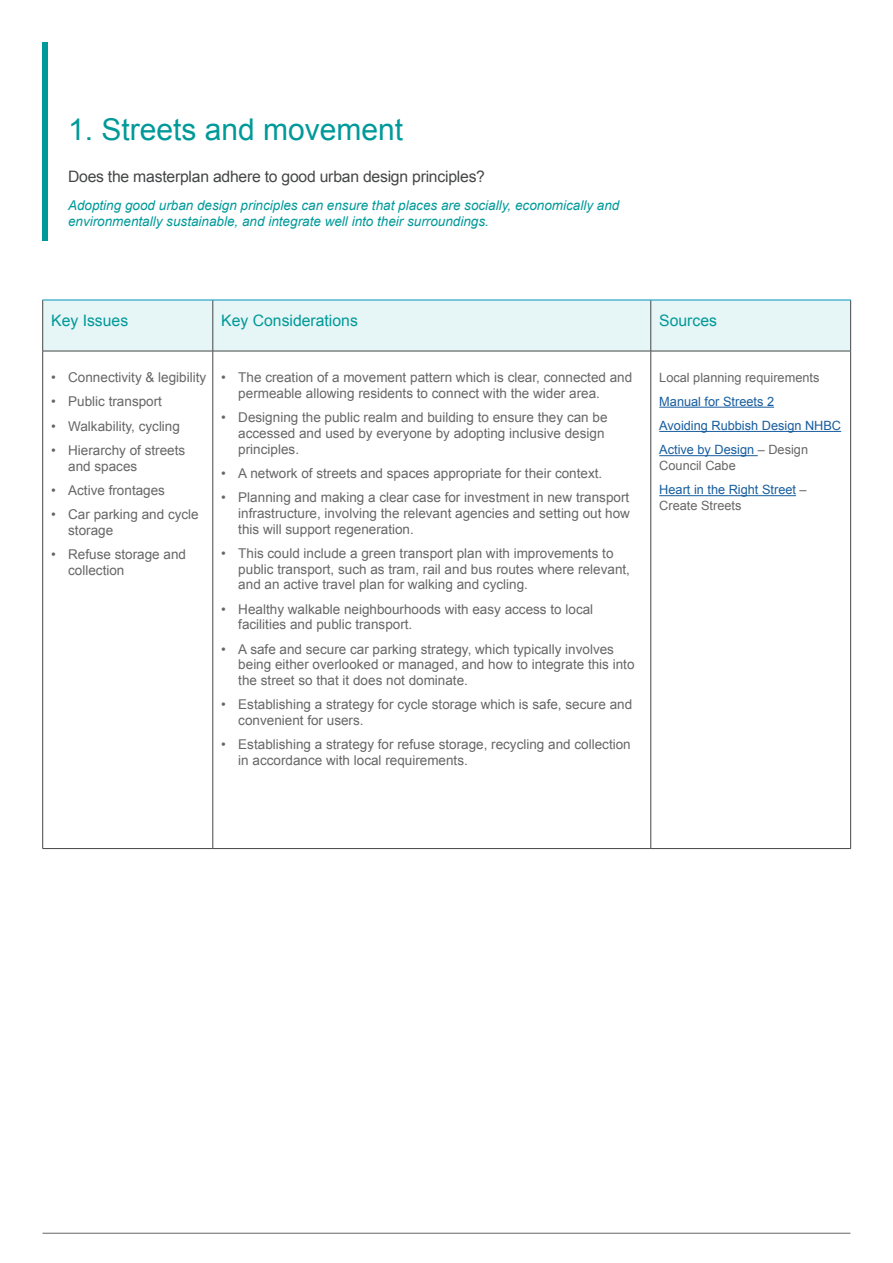
<style>
.page{position:relative;width:893px;height:1263px;background:#fff}
.page>*{position:absolute;margin:0;border:0;box-sizing:border-box;transform-origin:0 0}
.Page_title{font:30px "Arial";color:#099}
.Title_12_15{font:15.75px "Arial";letter-spacing:-.015em;color:#454647}
.Main_sections_title{font:15.75px "Arial";color:#099}
.t1{font:13.5px/15.8px "Arial";color:#666}
.Italic_text_10_13{font:italic 13.5px/15.8px "Arial";color:#099}
.Table_Small_Text{font:12.75px/15.8px "Arial";color:#175d9e}
.Table_Small_Text-2{font:12.75px/15.8px "Arial";color:#666}
.s1{color:#175d9e}
.s2{color:#666}
</style>
<div class="page">
<hr style="left:43px;top:1233px;width:807px;height:1px;background:#666">
<div style="left:43px;top:43px;width:5px;height:198px;background:#099"></div>
<div style="left:43px;top:301px;width:807px;height:50px;background:#e6f5f5"></div>
<hr style="left:42px;top:300px;width:1px;height:51px;background:#454647">
<hr style="left:213px;top:300px;width:1px;height:51px;background:#454647">
<hr style="left:650px;top:300px;width:1px;height:51px;background:#454647">
<hr style="left:850px;top:300px;width:1px;height:51px;background:#454647">
<hr style="left:43px;top:351px;width:170px;height:1px;background:#454647">
<hr style="left:42px;top:351px;width:1px;height:497px;background:#454647">
<hr style="left:213px;top:351px;width:438px;height:1px;background:#454647">
<hr style="left:213px;top:351px;width:1px;height:497px;background:#454647">
<hr style="left:651px;top:351px;width:200px;height:1px;background:#454647">
<hr style="left:650px;top:351px;width:1px;height:497px;background:#454647">
<hr style="left:850px;top:351px;width:1px;height:497px;background:#454647">
<hr style="left:43px;top:848px;width:170px;height:1px;background:#454647">
<hr style="left:213px;top:848px;width:438px;height:1px;background:#454647">
<hr style="left:651px;top:848px;width:200px;height:1px;background:#454647">
<hr style="left:43px;top:300px;width:170px;height:1px;background:#0093ba">
<hr style="left:213px;top:300px;width:438px;height:1px;background:#0093ba">
<hr style="left:651px;top:300px;width:200px;height:1px;background:#0093ba">
<hr style="left:659px;top:407px;width:115px;height:1px;background:#175d9e">
<hr style="left:659px;top:431px;width:182px;height:1px;background:#175d9e">
<hr style="left:659px;top:455px;width:99px;height:1px;background:#175d9e">
<hr style="left:659px;top:495px;width:137px;height:1px;background:#175d9e">
<p class="Page_title" style="left:68px;top:110px;width:337px">1. Streets and movement</p>
<p class="Title_12_15" style="left:68px;top:166px;width:419px">Does the masterplan adhere to good urban design principles?</p>
<p class="Italic_text_10_13" style="left:68px;top:198px;width:553px">Adopting good urban design principles can ensure that places are socially, economically and environmentally sustainable, and integrate well into their surroundings.</p>
<p class="Main_sections_title" style="left:51px;top:310px;width:79px">Key Issues</p>
<p class="Main_sections_title" style="left:221px;top:310px;width:138px">Key Considerations</p>
<p class="Main_sections_title" style="left:659px;top:310px;width:59px">Sources</p>
<p class="t1" style="left:51px;top:370px;width:157px">• Connectivity &amp; legibility</p>
<p class="t1" style="left:51px;top:394px;width:112px">• Public transport</p>
<p class="t1" style="left:51px;top:418px;width:130px">• Walkability, cycling</p>
<p class="t1" style="left:68px;top:442px;width:119px;text-indent:-17px">• Hierarchy of streets and spaces</p>
<p class="t1" style="left:51px;top:482px;width:115px">• Active frontages</p>
<p class="t1" style="left:68px;top:507px;width:132px;text-indent:-17px">• Car parking and cycle storage</p>
<p class="t1" style="left:68px;top:547px;width:119px;text-indent:-17px">• Refuse storage and collection</p>
<p class="t1" style="left:238px;top:370px;width:395px;text-indent:-17px">• The creation of a movement pattern which is clear, connected and permeable allowing residents to connect with the wider area.</p>
<p class="t1" style="left:238px;top:410px;width:371px;text-indent:-17px">• Designing the public realm and building to ensure they can be accessed and used by everyone by adopting inclusive design principles.</p>
<p class="t1" style="left:221px;top:465px;width:382px">• A network of streets and spaces appropriate for their context.</p>
<p class="t1" style="left:238px;top:490px;width:393px;text-align:justify;text-indent:-17px">• Planning and making a clear case for investment in new transport infrastructure, involving the relevant agencies and setting out how this will support regeneration.</p>
<p class="t1" style="left:238px;top:545px;width:393px;text-indent:-17px">• This could include a green transport plan with improvements to public transport, such as tram, rail and bus routes where relevant, and an active travel plan for walking and cycling.</p>
<p class="t1" style="left:238px;top:601px;width:356px;text-indent:-17px">• Healthy walkable neighbourhoods with easy access to local facilities and public transport.</p>
<p class="t1" style="left:238px;top:641px;width:398px;text-indent:-17px">• A safe and secure car parking strategy, which typically involves being either overlooked or managed, and how to integrate this into the street so that it does not dominate.</p>
<p class="t1" style="left:238px;top:697px;width:395px;text-indent:-17px">• Establishing a strategy for cycle storage which is safe, secure and convenient for users.</p>
<p class="t1" style="left:238px;top:737px;width:394px;text-indent:-17px">• Establishing a strategy for refuse storage, recycling and collection in accordance with local requirements.</p>
<p class="Table_Small_Text-2" style="left:659px;top:369px;width:162px">Local planning requirements</p>
<p class="Table_Small_Text" style="left:659px;top:394px;width:116px">Manual for Streets 2</p>
<p class="Table_Small_Text" style="left:659px;top:418px;width:183px">Avoiding Rubbish Design NHBC</p>
<p class="Table_Small_Text-2" style="left:659px;top:442px;width:150px"><span class="s1">Active by Design</span> – Design<br>Council Cabe</p>
<p class="Table_Small_Text" style="left:659px;top:482px;width:149px">Heart in the Right Street <span class="s2">–<br>Create Streets</span></p>
</div>
